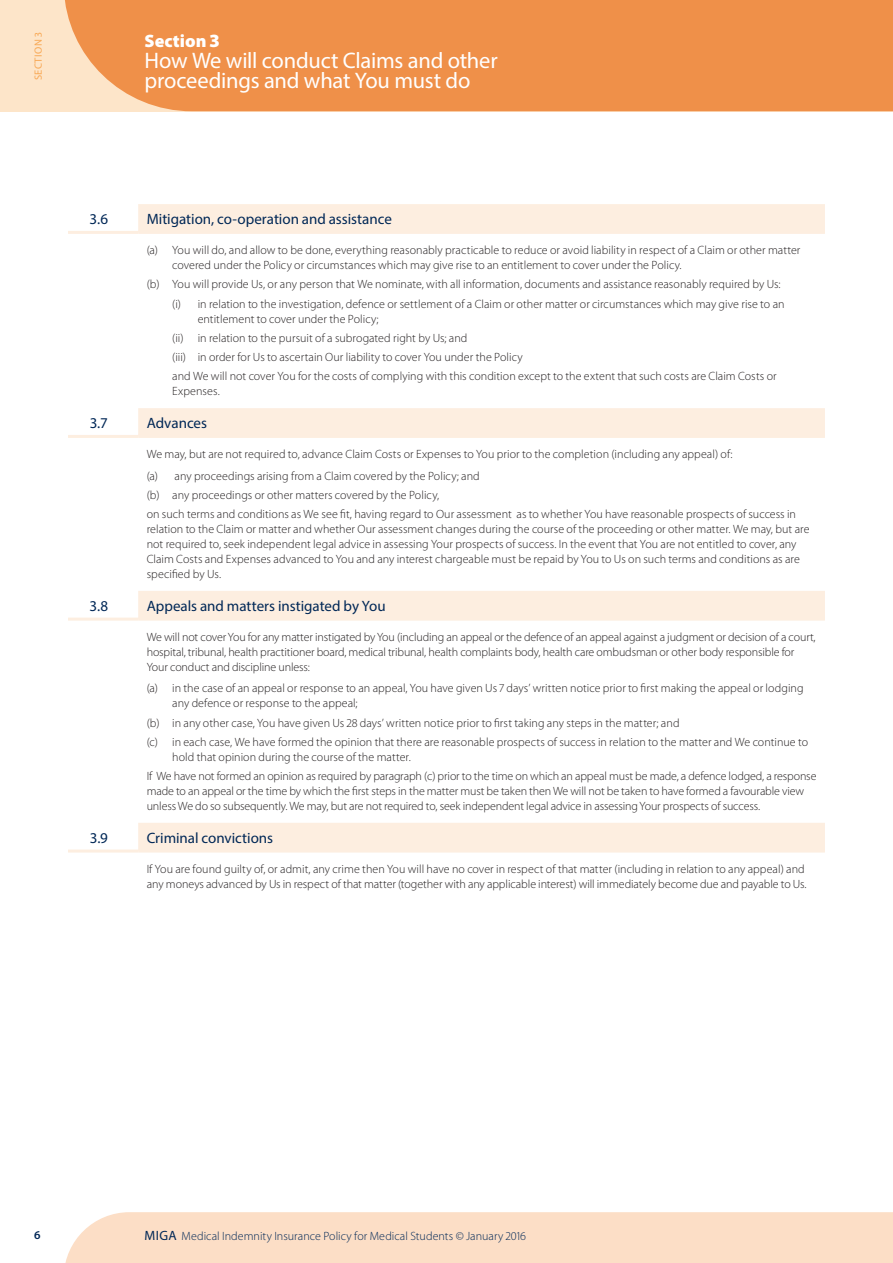
<style>
.page{position:relative;width:893px;height:1263px;background:#fff}
.page>*{position:absolute;margin:0;border:0;box-sizing:border-box;transform-origin:0 0}
.Section_Headings{font:22.5px/19.5px "Myriad Pro";letter-spacing:-.01em;color:#fff}
.Section_Headings-2{font:900 18px "Myriad Pro";color:#fff}
.Heading_Table_L2{font:15px "Myriad Pro";color:#002756}
.Section_Numbers{font:15px "Myriad Pro";color:#002756}
.Body_Text{font:300 12px/15px "Myriad Pro";color:#231f20}
.t1{font:300 12px "Myriad Pro";letter-spacing:.005em;color:#002756}
.t2{font:600 12px "Myriad Pro";color:#002756}
.Body_Text-2{font:10.5px "Myriad Pro";letter-spacing:.04em;color:#f8a854}
.s1{font-size:18.75px}
.s2{font-weight:400;font-size:13.5px}
</style>
<div class="page">
<div style="left:0;top:0;width:893px;height:111px;background:#fde5c9"></div>
<div style="left:65px;top:1212px;width:828px;height:51px;background:#fcdec6"></div>
<div style="left:65px;top:0;width:828px;height:111px;background:#ef9049"></div>
<svg style="left:138px;top:204px;width:687px;height:645px"></svg>
<hr style="left:68px;top:231px;width:70px;height:3px;background:#fdeee0">
<hr style="left:138px;top:231px;width:687px;height:3px;background:#fdeee0">
<hr style="left:68px;top:435px;width:70px;height:3px;background:#fdeee0">
<hr style="left:138px;top:435px;width:687px;height:3px;background:#fdeee0">
<hr style="left:68px;top:618px;width:70px;height:3px;background:#fdeee0">
<hr style="left:138px;top:618px;width:687px;height:3px;background:#fdeee0">
<hr style="left:68px;top:849px;width:70px;height:3px;background:#fdeee0">
<hr style="left:138px;top:849px;width:687px;height:3px;background:#fdeee0">
<p class="Body_Text-2" style="left:32px;top:80px;width:49px;rotate:-90deg">SECTION 3</p>
<p class="Section_Headings-2" style="left:145px;top:29px;width:76px">Section <span class="s1">3</span></p>
<p class="Section_Headings" style="left:145px;top:51px;width:355px">How We will conduct Claims and other proceedings and what You must do</p>
<p class="Section_Numbers" style="left:90px;top:210px;width:20px">3.6</p>
<p class="Heading_Table_L2" style="left:147px;top:210px;width:247px">Mitigation, co-operation and assistance</p>
<p class="Body_Text" style="left:172px;top:242px;width:630px;text-indent:-26px">(a) You will do, and allow to be done, everything reasonably practicable to reduce or avoid liability in respect of a Claim or other matter covered under the Policy or circumstances which may give rise to an entitlement to cover under the Policy.</p>
<p class="Body_Text" style="left:147px;top:277px;width:635px">(b) You will provide Us, or any person that We nominate, with all information, documents and assistance reasonably required by Us:</p>
<p class="Body_Text" style="left:198px;top:296px;width:588px;text-indent:-26px">(i) in relation to the investigation, defence or settlement of a Claim or other matter or circumstances which may give rise to an entitlement to cover under the Policy;</p>
<p class="Body_Text" style="left:172px;top:330px;width:297px">(ii) in relation to the pursuit of a subrogated right by Us; and</p>
<p class="Body_Text" style="left:172px;top:350px;width:352px">(iii) in order for Us to ascertain Our liability to cover You under the Policy</p>
<p class="Body_Text" style="left:172px;top:369px;width:606px">and We will not cover You for the costs of complying with this condition except to the extent that such costs are Claim Costs or<br>Expenses.</p>
<p class="Section_Numbers" style="left:90px;top:414px;width:20px">3.7</p>
<p class="Heading_Table_L2" style="left:147px;top:414px;width:62px">Advances</p>
<p class="Body_Text" style="left:147px;top:447px;width:587px">We may, but are not required to, advance Claim Costs or Expenses to You prior to the completion (including any appeal) of:</p>
<p class="Body_Text" style="left:147px;top:468px;width:335px">(a) any proceedings arising from a Claim covered by the Policy; and</p>
<p class="Body_Text" style="left:147px;top:487px;width:294px">(b) any proceedings or other matters covered by the Policy,</p>
<p class="Body_Text" style="left:147px;top:506px;width:664px">on such terms and conditions as We see fit, having regard to Our assessment as to whether You have reasonable prospects of success in relation to the Claim or matter and whether Our assessment changes during the course of the proceeding or other matter. We may, but are not required to, seek independent legal advice in assessing Your prospects of success. In the event that You are not entitled to cover, any Claim Costs and Expenses advanced to You and any interest chargeable must be repaid by You to Us on such terms and conditions as are specified by Us.</p>
<p class="Section_Numbers" style="left:90px;top:596px;width:20px">3.8</p>
<p class="Heading_Table_L2" style="left:147px;top:596px;width:240px">Appeals and matters instigated by You</p>
<p class="Body_Text" style="left:147px;top:629px;width:670px">We will not cover You for any matter instigated by You (including an appeal or the defence of an appeal against a judgment or decision of a court, hospital, tribunal, health practitioner board, medical tribunal, health complaints body, health care ombudsman or other body responsible for<br>Your conduct and discipline unless:</p>
<p class="Body_Text" style="left:172px;top:681px;width:633px;text-indent:-26px">(a) in the case of an appeal or response to an appeal, You have given Us 7 days’ written notice prior to first making the appeal or lodging any defence or response to the appeal;</p>
<p class="Body_Text" style="left:147px;top:715px;width:534px">(b) in any other case, You have given Us 28 days’ written notice prior to first taking any steps in the matter; and</p>
<p class="Body_Text" style="left:172px;top:734px;width:637px;text-indent:-26px">(c) in each case, We have formed the opinion that there are reasonable prospects of success in relation to the matter and We continue to hold that opinion during the course of the matter.</p>
<p class="Body_Text" style="left:147px;top:768px;width:671px">If We have not formed an opinion as required by paragraph (c) prior to the time on which an appeal must be made, a defence lodged, a response made to an appeal or the time by which the first steps in the matter must be taken then We will not be taken to have formed a favourable view unless We do so subsequently. We may, but are not required to, seek independent legal advice in assessing Your prospects of success.</p>
<p class="Section_Numbers" style="left:90px;top:828px;width:20px">3.9</p>
<p class="Heading_Table_L2" style="left:147px;top:828px;width:128px">Criminal convictions</p>
<p class="Body_Text" style="left:147px;top:861px;width:661px">If You are found guilty of, or admit, any crime then You will have no cover in respect of that matter (including in relation to any appeal) and any moneys advanced by Us in respect of that matter (together with any applicable interest) will immediately become due and payable to Us.</p>
<p class="t2" style="left:34px;top:1227px;width:8px">6</p>
<p class="t1" style="left:145px;top:1229px;width:383px"><span class="s2">MIGA</span> Medical Indemnity Insurance Policy for Medical Students © January 2016</p>
</div>
